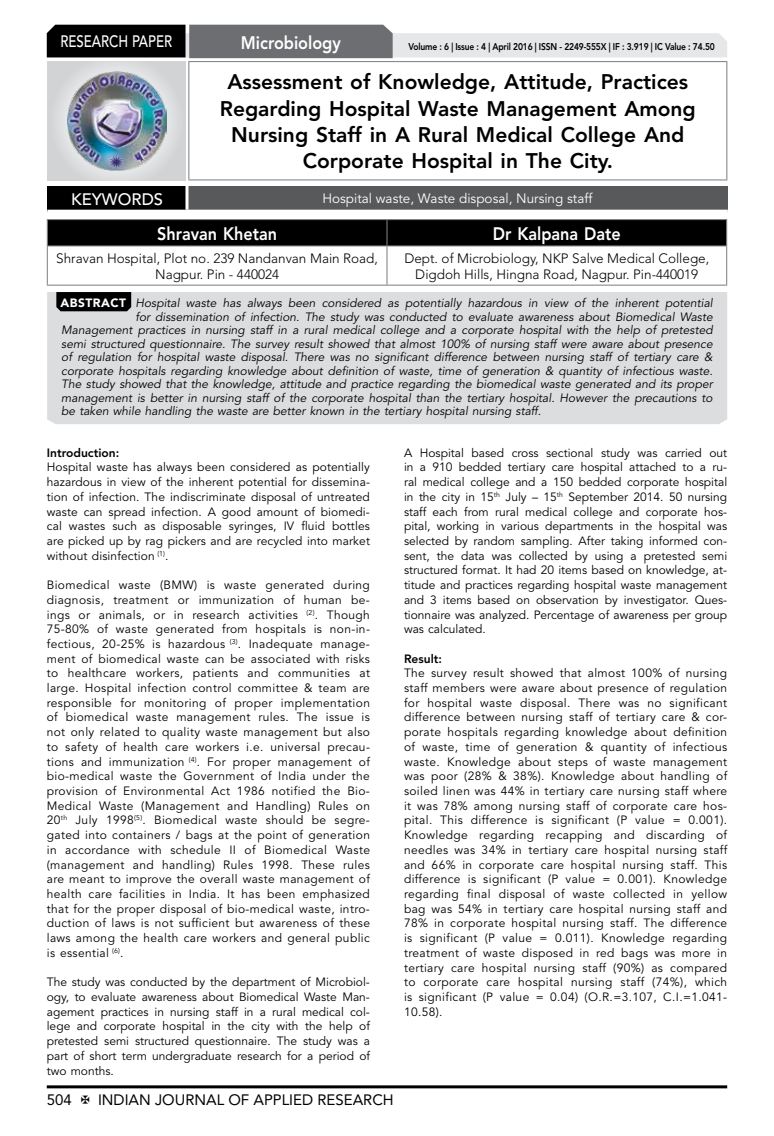
<style>
.page{position:relative;width:774px;height:1136px;background:#fff}
.page>*{position:absolute;margin:0;border:0;box-sizing:border-box;transform-origin:0 0}
.t1{font:800 21px/26.2px "Avenir LT Std";color:#000;text-align:center}
.t2{font:800 18px "Avenir LT Std";color:#fff;scale:.9 1}
.t3{font:500 16.5px "Avenir LT Std";color:#fff;scale:.8 1}
.t4{font:500 16.5px "Avenir LT Std";color:#fff}
.t5{font:15px "Avenir LT Std";color:#000}
.t6{font:300 13.5px/16.2px "Avenir LT Std";color:#000;text-align:center}
.t7{font:13.5px "Avenir LT Std";color:#fff}
.t8{font:12px/14.7px "Avenir LT Std";letter-spacing:.01em;color:#000;text-align:justify}
.t9{font:italic 12px "Avenir LT Std";color:#000}
.t10{font:800 12px "Avenir LT Std";color:#000}
.t11{font:800 9.75px "Avenir LT Std";letter-spacing:-.02em;color:#000;scale:.87 1}
.s1{font-weight:900;font-style:normal;color:#fff}
</style>
<div class="page">
<hr style="left:47px;top:1085px;width:680px;height:3px;background:#000">
<div style="left:48px;top:62px;width:137px;height:118px;background:linear-gradient(to right,#d9dadb,#d9dadb)"></div>
<img style="left:68px;top:71px;width:99px;height:100px">
<svg style="left:47px;top:25px;width:680px;height:33px;background:#979899"></svg>
<hr style="left:188px;top:61px;width:539px;height:1px;background:#808285">
<hr style="left:188px;top:62px;width:1px;height:117px;background:#808285">
<hr style="left:726px;top:62px;width:1px;height:117px;background:#808285">
<hr style="left:188px;top:179px;width:539px;height:1px;background:#808285">
<svg style="left:47px;top:219px;width:680px;height:26px;background:#060606"></svg>
<hr style="left:47px;top:245px;width:340px;height:1px;background:#808285">
<hr style="left:47px;top:246px;width:1px;height:38px;background:#808285">
<hr style="left:387px;top:245px;width:340px;height:1px;background:#808285">
<hr style="left:386px;top:246px;width:1px;height:38px;background:#808285">
<hr style="left:726px;top:246px;width:1px;height:38px;background:#808285">
<hr style="left:47px;top:284px;width:340px;height:1px;background:#808285">
<hr style="left:387px;top:284px;width:340px;height:1px;background:#808285">
<div style="left:47px;top:186px;width:140px;height:25px;background:#000"></div>
<div style="left:187px;top:186px;width:541px;height:25px;background:#58595b"></div>
<hr style="left:185px;top:186px;width:3px;height:24px;background:#fff">
<hr style="left:47px;top:210px;width:140px;height:3px;background:#fff">
<hr style="left:187px;top:210px;width:541px;height:3px;background:#fff">
<div style="left:47px;top:292px;width:680px;height:132px;background:#dcddde"></div>
<svg style="left:56px;top:292px;width:75px;height:19px"></svg>
<h3 class="t3" style="left:60px;top:32px;width:139px">RESEARCH PAPER</h3>
<h2 class="t2" style="left:241px;top:32px;width:113px">Microbiology</h2>
<p class="t11" style="left:408px;top:41px;width:354px">Volume : 6 | Issue : 4 | April 2016 | ISSN - 2249-555X | IF : 3.919 | IC Value : 74.50</p>
<h1 class="t1" style="left:220px;top:69px;width:477px">Assessment of Knowledge, Attitude, Practices Regarding Hospital Waste Management Among Nursing Staff in A Rural Medical College And Corporate Hospital in The City.</h1>
<h3 class="t4" style="left:71px;top:189px;width:94px">KEYWORDS</h3>
<p class="t7" style="left:322px;top:190px;width:271px">Hospital waste, Waste disposal, Nursing staff</p>
<h2 class="t2" style="left:157px;top:223px;width:135px">Shravan Khetan</h2>
<h2 class="t2" style="left:493px;top:223px;width:144px">Dr Kalpana Date</h2>
<p class="t6" style="left:56px;top:250px;width:323px">Shravan Hospital, Plot no. 239 Nandanvan Main Road,<br>Nagpur. Pin - 440024</p>
<p class="t6" style="left:404px;top:250px;width:306px">Dept. of Microbiology, NKP Salve Medical College,<br>Digdoh Hills, Hingna Road, Nagpur. Pin-440019</p>
<p class="t9" style="left:61px;top:296px;width:654px"><span class="s1">ABSTRACT</span> Hospital waste has always been considered as potentially hazardous in view of the inherent potential</p>
<p class="t9" style="left:135px;top:309px;width:579px">for dissemination of infection. The study was conducted to evaluate awareness about Biomedical Waste</p>
<p class="t9" style="left:61px;top:323px;width:653px">Management practices in nursing staff in a rural medical college and a corporate hospital with the help of pretested</p>
<p class="t9" style="left:61px;top:336px;width:653px">semi structured questionnaire. The survey result showed that almost 100% of nursing staff were aware about presence</p>
<p class="t9" style="left:61px;top:350px;width:653px">of regulation for hospital waste disposal. There was no significant difference between nursing staff of tertiary care &amp;</p>
<p class="t9" style="left:61px;top:363px;width:653px">corporate hospitals regarding knowledge about definition of waste, time of generation &amp; quantity of infectious waste.</p>
<p class="t9" style="left:61px;top:377px;width:653px">The study showed that the knowledge, attitude and practice regarding the biomedical waste generated and its proper</p>
<p class="t9" style="left:61px;top:390px;width:653px">management is better in nursing staff of the corporate hospital than the tertiary hospital. However the precautions to</p>
<p class="t9" style="left:61px;top:404px;width:481px">be taken while handling the waste are better known in the tertiary hospital nursing staff.</p>
<p class="t10" style="left:47px;top:445px;width:74px">Introduction:</p>
<p class="t8" style="left:47px;top:460px;width:325px">Hospital waste has always been considered as potentially hazardous in view of the inherent potential for dissemina&shy;tion of infection. The indiscriminate disposal of untreated waste can spread infection. A good amount of biomedi&shy;cal wastes such as disposable syringes, IV fluid bottles are picked up by rag pickers and are recycled into market without disinfection <sup>(1)</sup>.</p>
<p class="t8" style="left:47px;top:578px;width:325px">Biomedical waste (BMW) is waste generated during diagnosis, treatment or immunization of human be&shy;ings or animals, or in research activities <sup>(2)</sup>. Though 75-80% of waste generated from hospitals is non-in&shy;fectious, 20-25% is hazardous <sup>(3)</sup>. Inadequate manage&shy;ment of biomedical waste can be associated with risks to healthcare workers, patients and communities at large. Hospital infection control committee &amp; team are responsible for monitoring of proper implementation of biomedical waste management rules. The issue is not only related to quality waste management but also to safety of health care workers i.e. universal precau&shy;tions and immunization <sup>(4)</sup>. For proper management of bio-medical waste the Government of India under the provision of Environmental Act 1986 notified the Bio-Medical Waste (Management and Handling) Rules on 20<sup>th</sup> July 1998<sup>(5)</sup>. Biomedical waste should be segre&shy;gated into containers / bags at the point of generation in accordance with schedule II of Biomedical Waste (management and handling) Rules 1998. These rules are meant to improve the overall waste management of health care facilities in India. It has been emphasized that for the proper disposal of bio-medical waste, intro&shy;duction of laws is not sufficient but awareness of these laws among the health care workers and general public is essential <sup>(6)</sup>.</p>
<p class="t8" style="left:47px;top:974px;width:325px">The study was conducted by the department of Microbiol&shy;ogy, to evaluate awareness about Biomedical Waste Man&shy;agement practices in nursing staff in a rural medical col&shy;lege and corporate hospital in the city with the help of pretested semi structured questionnaire. The study was a part of short term undergraduate research for a period of two months.</p>
<p class="t8" style="left:404px;top:445px;width:325px">A Hospital based cross sectional study was carried out in a 910 bedded tertiary care hospital attached to a ru&shy;ral medical college and a 150 bedded corporate hospital in the city in 15<sup>th</sup> July – 15<sup>th</sup> September 2014. 50 nursing staff each from rural medical college and corporate hos&shy;pital, working in various departments in the hospital was selected by random sampling. After taking informed con&shy;sent, the data was collected by using a pretested semi structured format. It had 20 items based on knowledge, at&shy;titude and practices regarding hospital waste management and 3 items based on observation by investigator. Ques&shy;tionnaire was analyzed. Percentage of awareness per group was calculated.</p>
<p class="t10" style="left:404px;top:651px;width:40px">Result:</p>
<p class="t8" style="left:404px;top:666px;width:325px">The survey result showed that almost 100% of nursing staff members were aware about presence of regulation for hospital waste disposal. There was no significant difference between nursing staff of tertiary care &amp; cor&shy;porate hospitals regarding knowledge about definition of waste, time of generation &amp; quantity of infectious waste. Knowledge about steps of waste management was poor (28% &amp; 38%). Knowledge about handling of soiled linen was 44% in tertiary care nursing staff where it was 78% among nursing staff of corporate care hos&shy;pital. This difference is significant (P value = 0.001).<br>Knowledge regarding recapping and discarding of needles was 34% in tertiary care hospital nursing staff and 66% in corporate care hospital nursing staff. This difference is significant (P value = 0.001). Knowledge regarding final disposal of waste collected in yellow bag was 54% in tertiary care hospital nursing staff and 78% in corporate hospital nursing staff. The difference is significant (P value = 0.011). Knowledge regarding treatment of waste disposed in red bags was more in tertiary care hospital nursing staff (90%) as compared to corporate care hospital nursing staff (74%), which is significant (P value = 0.04) (O.R.=3.107, C.I.=1.041- 10.58).</p>
<p class="t5" style="left:47px;top:1090px;width:27px">504</p>
<p class="t5" style="left:98px;top:1090px;width:297px">INDIAN JOURNAL OF APPLIED RESEARCH</p>
</div>
